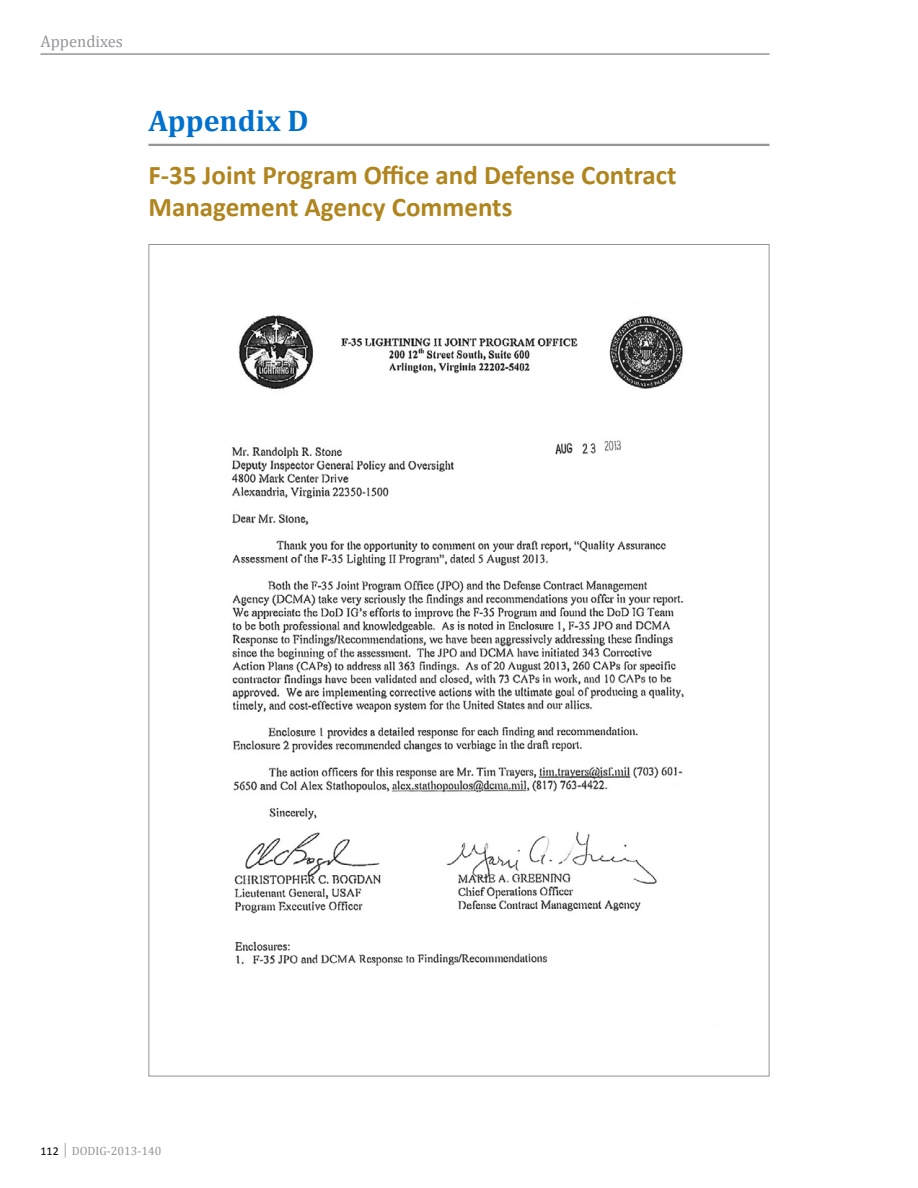
<style>
.page{position:relative;width:918px;height:1188px;background:#fff}
.page>*{position:absolute;margin:0;border:0;box-sizing:border-box;transform-origin:0 0}
.Heading_1{font:700 30px "Cambria";color:#0071ce}
.Heading_2{font:700 27px/32.4px "Calibri";color:#b0851e}
.t1{font:16.5px "Cambria";color:#939598}
.t2{font:12px "Cambria";color:#939598}
.s1{font-family:"Calibri";color:#000}
</style>
<div class="page">
<hr style="left:40px;top:53px;width:730px;height:2px;background:#939598">
<hr style="left:148px;top:144px;width:622px;height:2px;background:#939598">
<img style="left:231px;top:314px;width:453px;height:652px">
<p class="t1" style="left:40px;top:31px;width:84px">Appendixes</p>
<p class="Heading_1" style="left:148px;top:100px;width:162px">Appendix D</p>
<p class="Heading_2" style="left:148px;top:159px;width:530px">F-35 Joint Program Office and Defense Contract<br>Management Agency Comments</p>
<p class="t2" style="left:40px;top:1143px;width:122px"><span class="s1">112</span> │ DODIG-2013-140</p>
</div>
